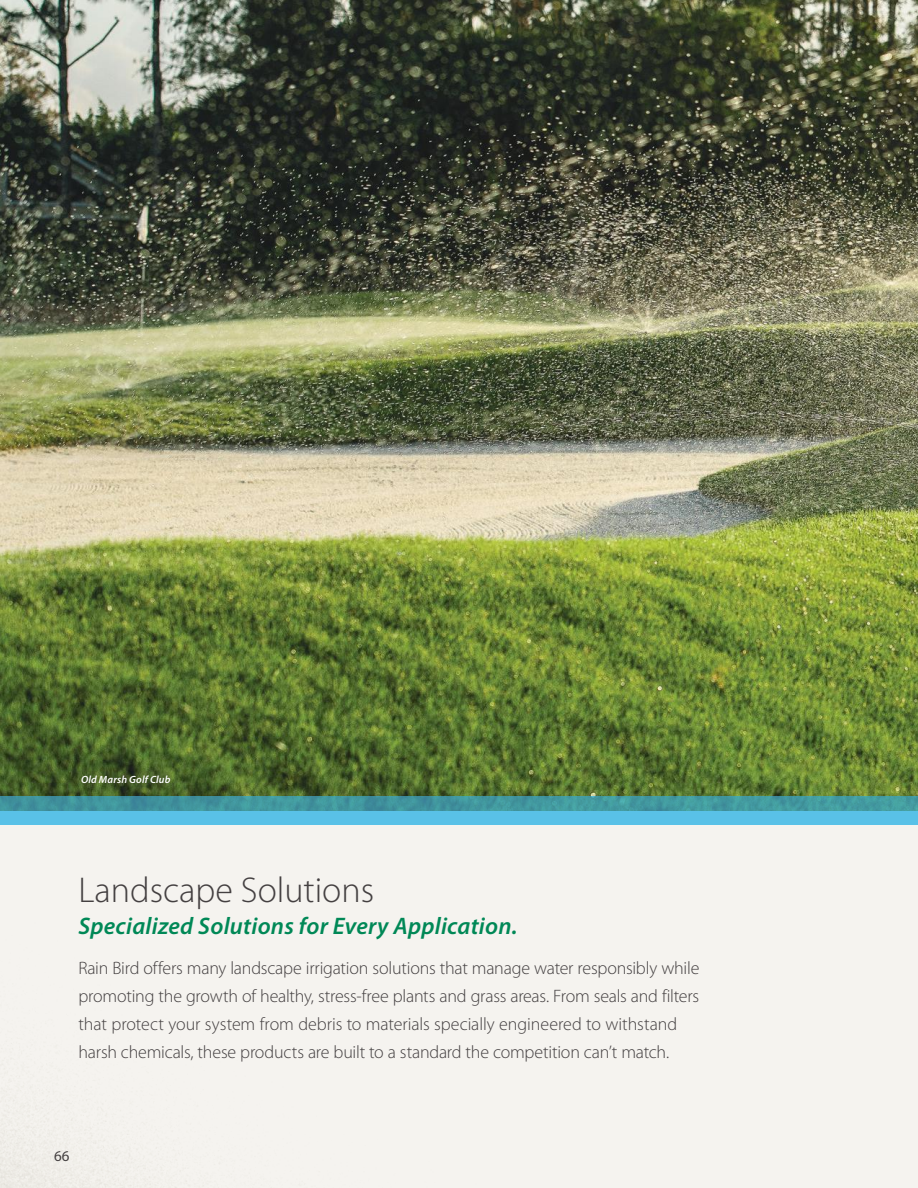
<style>
.page{position:relative;width:918px;height:1188px;background:#fff}
.page>*{position:absolute;margin:0;border:0;box-sizing:border-box;transform-origin:0 0}
.t1{font:300 36px "Myriad Pro";color:#444041}
.t2{font:italic 600 24px "Myriad Pro";letter-spacing:.01em;color:#008856}
.t3{font:300 18px/27.8px "Myriad Pro";letter-spacing:-.01em;color:#444041}
.t4{font:15px "Myriad Pro";color:#444041}
.t5{font:italic 600 10.5px "Myriad Pro";letter-spacing:.02em;color:#fff}
</style>
<div class="page">
<img style="left:0;top:0;width:918px;height:1188px">
<svg style="left:0;top:796px;width:918px;height:29px"></svg>
<div style="left:70px;top:764px;width:112px;height:31px;background:#241f1f;opacity:.75"></div>
<p class="t5" style="left:81px;top:774px;width:91px">Old Marsh Golf Club</p>
<h1 class="t1" style="left:78px;top:871px;width:297px">Landscape Solutions</h1>
<h2 class="t2" style="left:78px;top:913px;width:441px">Specialized Solutions for Every Application.</h2>
<p class="t3" style="left:78px;top:955px;width:622px">Rain Bird offers many landscape irrigation solutions that manage water responsibly while promoting the growth of healthy, stress-free plants and grass areas. From seals and filters that protect your system from debris to materials specially engineered to withstand harsh chemicals, these products are built to a standard the competition can’t match.</p>
<p class="t4" style="left:54px;top:1148px;width:17px">66</p>
</div>
